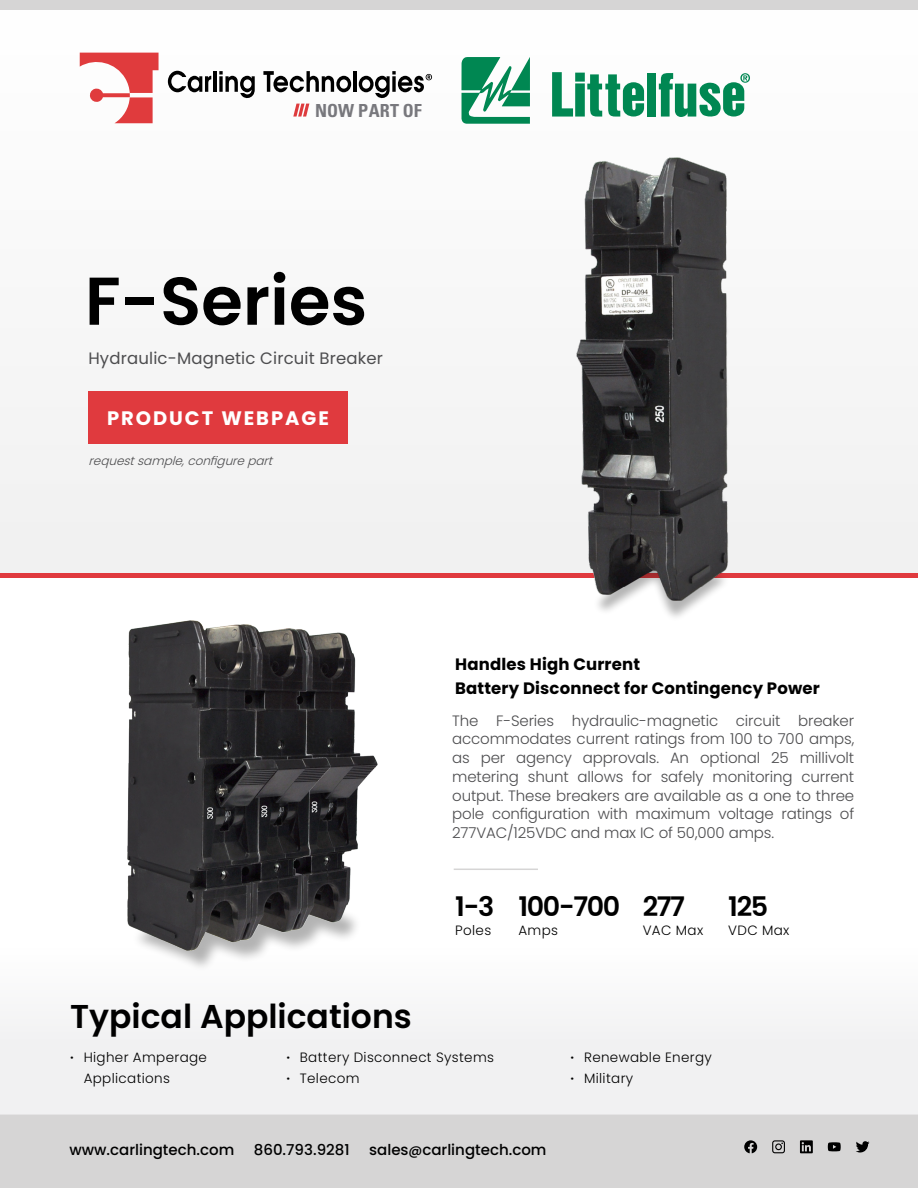
<style>
.page{position:relative;width:918px;height:1188px;background:#fff}
.page>*{position:absolute;margin:0;border:0;box-sizing:border-box;transform-origin:0 0}
.t1{font:600 67.5px "Poppins";color:#000}
.t2{font:600 33px "Poppins";color:#000}
.t3{font:600 27px "Poppins";letter-spacing:-.05em;color:#000}
.t4{font:700 19.5px "Poppins";letter-spacing:.1em;color:#fff}
.t5{font:700 condensed 18px "Univers LT Std";color:#78787d}
.t6{font:700 16.5px/24px "Poppins";letter-spacing:.01em;color:#000}
.t7{font:16.5px "Poppins";letter-spacing:.01em;color:#4d4d4f}
.t8{font:300 15px/18.8px "Poppins";letter-spacing:-.01em;color:#4d4d4f;text-align:justify}
.t9{font:500 15px "Poppins";color:#000}
.t10{font:300 13.5px/21px "Poppins";letter-spacing:.025em;color:#000}
.t11{font:italic 300 12px "Poppins";color:#4d4d4f}
.s1{font-weight:600}
.s2{font-size:13.5px}
</style>
<div class="page">
<div style="left:0;top:1115px;width:918px;height:73px;background:#d6d5d5"></div>
<div style="left:0;top:1019px;width:918px;height:96px;background:#f1f1f2"></div>
<svg style="left:800px;top:1140px;width:13px;height:13px"></svg>
<svg style="left:772px;top:1140px;width:13px;height:13px"></svg>
<svg style="left:744px;top:1140px;width:13px;height:13px"></svg>
<svg style="left:828px;top:1142px;width:13px;height:9px"></svg>
<svg style="left:856px;top:1141px;width:14px;height:12px"></svg>
<div style="left:0;top:9px;width:918px;height:564px;background:#f8f8f8"></div>
<div style="left:0;top:573px;width:918px;height:5px;background:#e03a3e"></div>
<div style="left:0;top:0;width:918px;height:9px;background:#d6d5d5"></div>
<div style="left:592px;top:545px;width:139px;height:77px;background:#000;opacity:.3"></div>
<img style="left:576px;top:158px;width:153px;height:442px">
<div style="left:131px;top:862px;width:231px;height:110px;background:#000;opacity:.3"></div>
<img style="left:127px;top:620px;width:250px;height:330px">
<div style="left:88px;top:392px;width:260px;height:52px;background:#e03a3e"></div>
<hr style="left:454px;top:869px;width:84px;height:1px;background:#d6d5d5">
<svg style="left:80px;top:53px;width:79px;height:70px"></svg>
<svg style="left:168px;top:71px;width:43px;height:21px"></svg>
<hr style="left:213px;top:71px;width:3px;height:21px;background:#000">
<svg style="left:219px;top:71px;width:36px;height:27px"></svg>
<svg style="left:263px;top:71px;width:88px;height:21px"></svg>
<hr style="left:353px;top:71px;width:4px;height:21px;background:#000">
<svg style="left:359px;top:71px;width:73px;height:27px"></svg>
<svg style="left:293px;top:104px;width:16px;height:13px"></svg>
<svg style="left:461px;top:57px;width:69px;height:67px"></svg>
<div style="left:647px;top:73px;width:9px;height:44px;background:#008752"></div>
<svg style="left:659px;top:73px;width:91px;height:44px"></svg>
<svg style="left:552px;top:72px;width:92px;height:45px"></svg>
<p class="t5" style="left:315px;top:99px;width:108px">NOW PART OF</p>
<h1 class="t1" style="left:85px;top:262px;width:284px">F-Series</h1>
<p class="t7" style="left:88px;top:348px;width:296px">Hydraulic-Magnetic Circuit Breaker</p>
<h3 class="t4" style="left:107px;top:407px;width:223px">PRODUCT WEBPAGE</h3>
<p class="t11" style="left:89px;top:453px;width:190px">requestsample,configurepart</p>
<p class="t6" style="left:455px;top:652px;width:366px">Handles High Current<br>Battery Disconnect for Contingency Power</p>
<p class="t8" style="left:452px;top:711px;width:404px">The F-Series hydraulic-magnetic circuit breaker accommodates current ratings from 100 to 700 amps, as per agency approvals. An optional 25 millivolt metering shunt allows for safely monitoring current output. These breakers are available as a one to three pole configuration with maximum voltage ratings of 277VAC/125VDC and max IC of 50,000 amps.</p>
<h3 class="t3" style="left:455px;top:891px;width:231px">1-3 100-700 277</h3>
<h3 class="t3" style="left:728px;top:891px;width:41px">125</h3>
<p class="t10" style="left:455px;top:920px;width:38px">Poles</p>
<p class="t10" style="left:518px;top:920px;width:41px">Amps</p>
<p class="t10" style="left:643px;top:920px;width:62px">VAC Max</p>
<p class="t10" style="left:728px;top:920px;width:63px">VDC Max</p>
<h2 class="t2" style="left:70px;top:997px;width:343px">Typical Applications</h2>
<p class="t10" style="left:84px;top:1047px;width:125px;text-indent:-14px"><span class="s1">∙</span> Higher Amperage<br>Applications</p>
<p class="t10" style="left:286px;top:1047px;width:209px"><span class="s1">∙</span> Battery Disconnect Systems <span class="s1">∙</span> Telecom</p>
<p class="t10" style="left:571px;top:1047px;width:143px"><span class="s1">∙</span> Renewable Energy <span class="s1">∙</span> Military</p>
<p class="t9" style="left:69px;top:1141px;width:166px">www.carlingtech.com</p>
<p class="t9" style="left:254px;top:1141px;width:97px">860.793.9281</p>
<p class="t9" style="left:369px;top:1141px;width:179px">sales<span class="s2">@</span>carlingtech.com</p>
</div>
